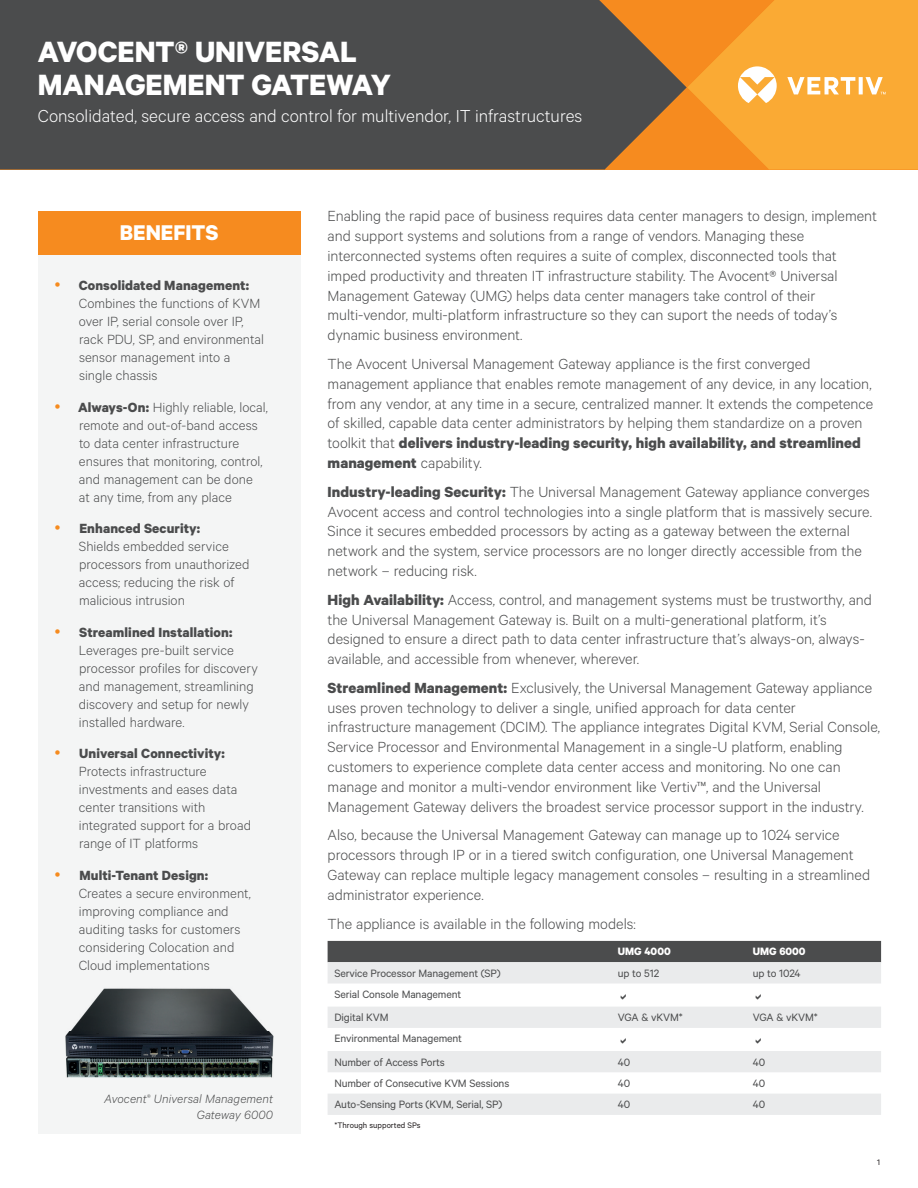
<style>
.page{position:relative;width:918px;height:1188px;background:#fff}
.page>*{position:absolute;margin:0;border:0;box-sizing:border-box;transform-origin:0 0}
.t1{font:700 33px/33px "Calibre";color:#fff}
.t2{font:700 24px "Calibre";color:#fff}
.t3{font:300 19.5px "Calibre";color:#fff}
.t4{font:300 16.5px/19.8px "Calibre";color:#4b4c4d}
.t5{font:300 15px/18px "Calibre";color:#4b4c4d}
.t6{font:italic 300 13.5px/16.2px "Calibre";letter-spacing:.005em;color:#4b4c4d;text-align:right}
.t7{font:12px/23.1px "Calibre";letter-spacing:-.01em;color:#4b4c4d}
.t8{font:700 12px "Calibre";color:#fff}
.t9{font:9px "Calibre";color:#231f20}
.s1{color:#f68b1f}
.s2{font-weight:700}
</style>
<div class="page">
<div style="left:0;top:0;width:599px;height:170px;background:#4b4c4d"></div>
<svg style="left:599px;top:0;width:319px;height:170px"></svg>
<div style="left:38px;top:254px;width:263px;height:880px;background:#f4f5f5"></div>
<div style="left:38px;top:211px;width:263px;height:43px;background:#f68b1f"></div>
<div style="left:328px;top:941px;width:553px;height:21px;background:#4b4c4d"></div>
<svg style="left:328px;top:962px;width:553px;height:153px;fill:#eaebec"></svg>
<img style="left:65px;top:988px;width:208px;height:90px">
<svg style="left:621px;top:994px;width:5px;height:5px"></svg>
<svg style="left:756px;top:994px;width:5px;height:5px"></svg>
<svg style="left:621px;top:1038px;width:5px;height:6px"></svg>
<svg style="left:756px;top:1038px;width:5px;height:6px"></svg>
<h1 class="t1" style="left:38px;top:34px;width:355px">AVOCENT® UNIVERSAL<br>MANAGEMENT GATEWAY</h1>
<p class="t3" style="left:38px;top:104px;width:546px">Consolidated, secure access and control for multivendor, IT infrastructures</p>
<h2 class="t2" style="left:120px;top:218px;width:100px">BENEFITS</h2>
<p class="t5" style="left:79px;top:276px;width:187px;text-indent:-24px"><span class="s1">•</span> <span class="s2">Consolidated Management:<br></span>Combines the functions of KVM over IP, serial console over IP, rack PDU, SP, and environmental sensor management into a single chassis</p>
<p class="t5" style="left:79px;top:397px;width:191px;text-indent:-25px"><span class="s1">•</span> <span class="s2">Always-On:</span> Highly reliable, local, remote and out-of-band access to data center infrastructure ensures that monitoring, control, and management can be done<br>at any time, from any place</p>
<p class="t5" style="left:79px;top:519px;width:172px;text-indent:-25px"><span class="s1">•</span> <span class="s2">Enhanced Security:<br></span>Shields embedded service processors from unauthorized access; reducing the risk of malicious intrusion</p>
<p class="t5" style="left:79px;top:622px;width:180px;text-indent:-25px"><span class="s1">•</span> <span class="s2">Streamlined Installation:<br></span>Leverages pre-built service processor profiles for discovery and management, streamlining discovery and setup for newly installed hardware.</p>
<p class="t5" style="left:79px;top:744px;width:174px;text-indent:-25px"><span class="s1">•</span> <span class="s2">Universal Connectivity:<br></span>Protects infrastructure investments and eases data center transitions with integrated support for a broad range of IT platforms</p>
<p class="t5" style="left:79px;top:865px;width:174px;text-indent:-24px"><span class="s1">•</span> <span class="s2">Multi-Tenant Design:<br></span>Creates a secure environment, improving compliance and auditing tasks for customers considering Colocation and<br>Cloud implementations</p>
<p class="t6" style="left:104px;top:1090px;width:170px">Avocent<sup>®</sup> Universal Management<br>Gateway 6000</p>
<p class="t4" style="left:328px;top:206px;width:551px">Enabling the rapid pace of business requires data center managers to design, implement and support systems and solutions from a range of vendors. Managing these interconnected systems often requires a suite of complex, disconnected tools that imped productivity and threaten IT infrastructure stability. The Avocent® Universal Management Gateway (UMG) helps data center managers take control of their multi-vendor, multi-platform infrastructure so they can suport the needs of today’s dynamic business environment.</p>
<p class="t4" style="left:328px;top:353px;width:547px">The Avocent Universal Management Gateway appliance is the first converged management appliance that enables remote management of any device, in any location, from any vendor, at any time in a secure, centralized manner. It extends the competence of skilled, capable data center administrators by helping them standardize on a proven toolkit that <span class="s2">delivers industry-leading security, high availability, and streamlined management</span> capability.</p>
<p class="t4" style="left:328px;top:481px;width:546px"><span class="s2">Industry-leading Security:</span> The Universal Management Gateway appliance converges Avocent access and control technologies into a single platform that is massively secure.<br>Since it secures embedded processors by acting as a gateway between the external network and the system, service processors are no longer directly accessible from the network – reducing risk.</p>
<p class="t4" style="left:328px;top:589px;width:546px"><span class="s2">High Availability:</span> Access, control, and management systems must be trustworthy, and the Universal Management Gateway is. Built on a multi-generational platform, it’s designed to ensure a direct path to data center infrastructure that’s always-on, always&shy;available, and accessible from whenever, wherever.</p>
<p class="t4" style="left:328px;top:677px;width:554px"><span class="s2">Streamlined Management:</span> Exclusively, the Universal Management Gateway appliance uses proven technology to deliver a single, unified approach for data center infrastructure management (DCIM). The appliance integrates Digital KVM, Serial Console, Service Processor and Environmental Management in a single-U platform, enabling customers to experience complete data center access and monitoring. No one can manage and monitor a multi-vendor environment like Vertiv™, and the Universal Management Gateway delivers the broadest service processor support in the industry.</p>
<p class="t4" style="left:328px;top:825px;width:544px">Also, because the Universal Management Gateway can manage up to 1024 service processors through IP or in a tiered switch configuration, one Universal Management Gateway can replace multiple legacy management consoles – resulting in a streamlined administrator experience.</p>
<p class="t4" style="left:328px;top:913px;width:310px">The appliance is available in the following models:</p>
<p class="t8" style="left:618px;top:944px;width:54px">UMG 4000</p>
<p class="t8" style="left:753px;top:944px;width:54px">UMG 6000</p>
<p class="t7" style="left:334px;top:961px;width:168px">Service Processor Management (SP)</p>
<p class="t7" style="left:618px;top:961px;width:43px">up to 512</p>
<p class="t7" style="left:753px;top:961px;width:49px">up to 1024</p>
<p class="t7" style="left:334px;top:982px;width:128px">Serial Console Management<br>Digital KVM</p>
<p class="t7" style="left:618px;top:1005px;width:66px">VGA &amp; vKVM*</p>
<p class="t7" style="left:753px;top:1005px;width:66px">VGA &amp; vKVM*</p>
<p class="t7" style="left:334px;top:1027px;width:129px">Environmental Management<br>Number of Access Ports</p>
<p class="t7" style="left:618px;top:1050px;width:14px">40</p>
<p class="t7" style="left:753px;top:1050px;width:14px">40</p>
<p class="t7" style="left:334px;top:1071px;width:177px">Number of Consecutive KVM Sessions</p>
<p class="t7" style="left:618px;top:1071px;width:14px">40</p>
<p class="t7" style="left:753px;top:1071px;width:14px">40</p>
<p class="t7" style="left:334px;top:1092px;width:170px">Auto-Sensing Ports (KVM, Serial, SP)</p>
<p class="t7" style="left:618px;top:1092px;width:14px">40</p>
<p class="t7" style="left:753px;top:1092px;width:14px">40</p>
<p class="t9" style="left:334px;top:1119px;width:88px">*Through supported SPs</p>
<p class="t9" style="left:877px;top:1157px;width:4px">1</p>
</div>
